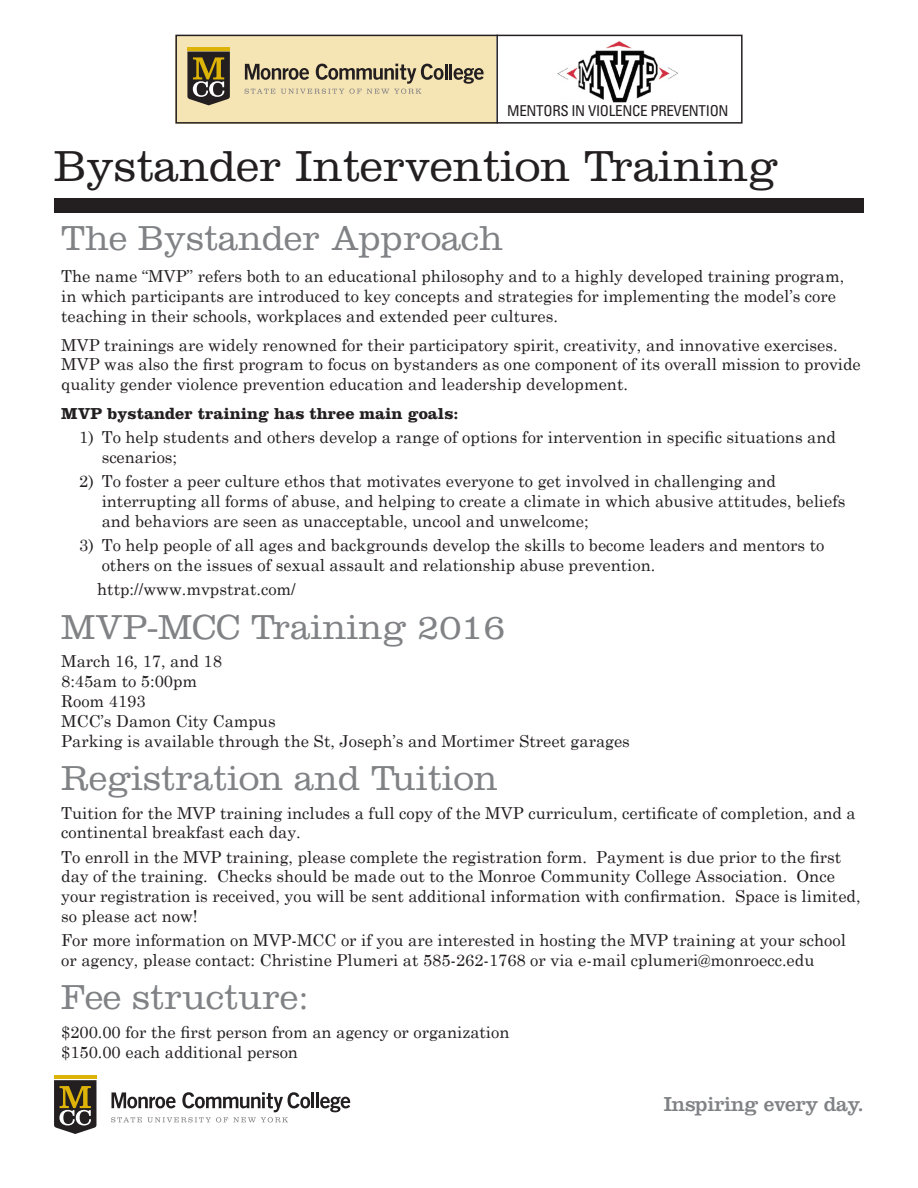
<style>
.page{position:relative;width:918px;height:1188px;background:#fff}
.page>*{position:absolute;margin:0;border:0;box-sizing:border-box;transform-origin:0 0}
.t1{font:300 45px "Clarendon LT Std";color:#231f20}
.t2{font:300 36px "Clarendon LT Std";color:#808285}
.t3{font:21px "Clarendon LT Std";letter-spacing:-.02em;color:#808285}
.t4{font:16.5px/19.8px "Century Schoolbook";color:#231f20}
.t5{font:700 16.5px "Clarendon LT Std";color:#231f20}
.t6{font:condensed 15px "Univers";letter-spacing:-.02em;color:#231f20}
</style>
<div class="page">
<hr style="left:54px;top:1075px;width:42px;height:4px;background:#deb308">
<svg style="left:54px;top:1080px;width:42px;height:54px;background:#60563e"></svg>
<hr style="left:311px;top:1092px;width:3px;height:16px;background:#231f20">
<hr style="left:316px;top:1092px;width:3px;height:16px;background:#231f20">
<svg style="left:320px;top:1097px;width:30px;height:15px"></svg>
<svg style="left:111px;top:1092px;width:199px;height:30px"></svg>
<div style="left:54px;top:198px;width:810px;height:14px;background:#231f20"></div>
<div style="left:175px;top:35px;width:321px;height:89px;background:#f5e4b4"></div>
<img style="left:558px;top:41px;width:120px;height:62px">
<hr style="left:187px;top:47px;width:43px;height:3px;background:#deb308">
<svg style="left:187px;top:52px;width:43px;height:53px;background:#5f5539"></svg>
<svg style="left:245px;top:64px;width:239px;height:30px"></svg>
<div style="left:175px;top:35px;width:568px;height:89px;border:2px solid #231f20"></div>
<hr style="left:496px;top:35px;width:2px;height:89px;background:#231f20">
<p class="t6" style="left:507px;top:101px;width:223px">MENTORS IN VIOLENCE PREVENTION</p>
<p class="t1" style="left:54px;top:140px;width:726px">Bystander Intervention Training</p>
<p class="t2" style="left:61px;top:218px;width:444px">The Bystander Approach</p>
<p class="t4" style="left:61px;top:265px;width:785px">The name “MVP” refers both to an educational philosophy and to a highly developed training program, in which participants are introduced to key concepts and strategies for implementing the model’s core teaching in their schools, workplaces and extended peer cultures.</p>
<p class="t4" style="left:61px;top:333px;width:801px">MVP trainings are widely renowned for their participatory spirit, creativity, and innovative exercises.<br>MVP was also the first program to focus on bystanders as one component of its overall mission to provide quality gender violence prevention education and leadership development.</p>
<p class="t5" style="left:61px;top:403px;width:399px">MVP bystander training has three main goals:</p>
<p class="t4" style="left:102px;top:426px;width:736px;text-indent:-22px">1) To help students and others develop a range of options for intervention in specific situations and scenarios;</p>
<p class="t4" style="left:102px;top:470px;width:745px;text-indent:-22px">2) To foster a peer culture ethos that motivates everyone to get involved in challenging and interrupting all forms of abuse, and helping to create a climate in which abusive attitudes, beliefs and behaviors are seen as unacceptable, uncool and unwelcome;</p>
<p class="t4" style="left:102px;top:534px;width:724px;text-indent:-22px">3) To help people of all ages and backgrounds develop the skills to become leaders and mentors to others on the issues of sexual assault and relationship abuse prevention.</p>
<p class="t4" style="left:97px;top:578px;width:200px">http://www.mvpstrat.com/</p>
<p class="t2" style="left:61px;top:606px;width:446px">MVP-MCC Training 2016</p>
<p class="t4" style="left:61px;top:650px;width:162px">March 16, 17, and 18</p>
<p class="t4" style="left:61px;top:670px;width:138px">8:45am to 5:00pm</p>
<p class="t4" style="left:61px;top:690px;width:86px">Room 4193</p>
<p class="t4" style="left:61px;top:709px;width:216px">MCC’s Damon City Campus</p>
<p class="t4" style="left:61px;top:729px;width:570px">Parking is available through the St, Joseph’s and Mortimer Street garages</p>
<p class="t2" style="left:61px;top:757px;width:438px">Registration and Tuition</p>
<p class="t4" style="left:61px;top:801px;width:796px">Tuition for the MVP training includes a full copy of the MVP curriculum, certificate of completion, and a continental breakfast each day.</p>
<p class="t4" style="left:61px;top:845px;width:801px">To enroll in the MVP training, please complete the registration form. Payment is due prior to the first day of the training. Checks should be made out to the Monroe Community College Association. Once your registration is received, you will be sent additional information with confirmation. Space is limited, so please act now!</p>
<p class="t4" style="left:61px;top:929px;width:786px">For more information on MVP-MCC or if you are interested in hosting the MVP training at your school or agency, please contact: Christine Plumeri at 585-262-1768 or via e-mail cplumeri@monroecc.edu</p>
<p class="t2" style="left:61px;top:977px;width:250px">Fee structure:</p>
<p class="t4" style="left:61px;top:1021px;width:450px">$200.00 for the first person from an agency or organization</p>
<p class="t4" style="left:61px;top:1041px;width:238px">$150.00 each additional person</p>
<p class="t3" style="left:664px;top:1092px;width:202px">Inspiring every day.</p>
</div>
